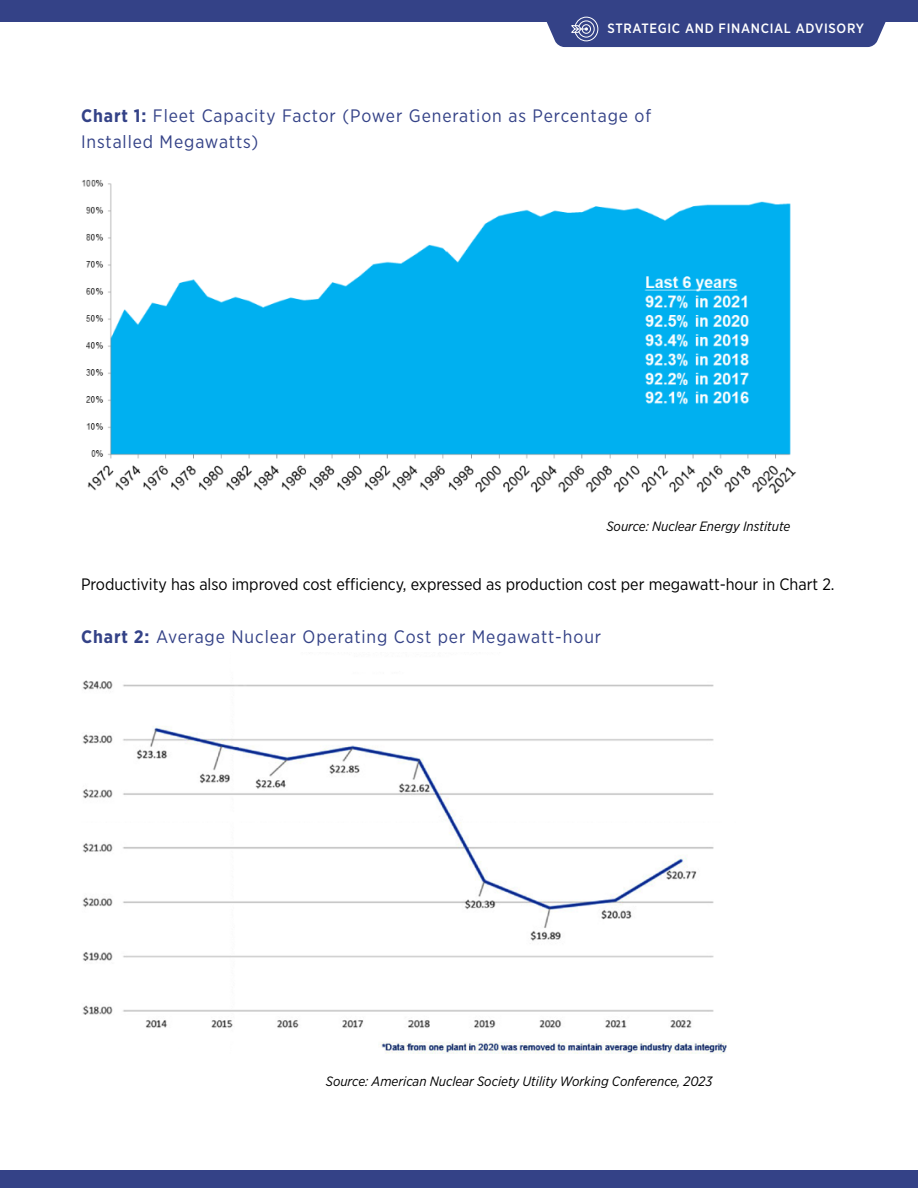
<style>
.page{position:relative;width:918px;height:1188px;background:#fff}
.page>*{position:absolute;margin:0;border:0;box-sizing:border-box;transform-origin:0 0}
.Sidebar_Text{font:18px/25.5px "Gotham Narrow";letter-spacing:.05em;color:#344287}
.Body_Text{font:16.5px "Gotham Narrow";color:#000}
.Body_Text-2{font:italic 13.5px "Gotham Narrow";color:#000}
.t1{font:500 13.5px "Gotham Narrow";letter-spacing:.05em;color:#fff}
.s1{font-weight:700}
</style>
<div class="page">
<img style="left:82px;top:179px;width:714px;height:315px">
<img style="left:82px;top:680px;width:645px;height:374px">
<div style="left:782px;top:154px;width:50px;height:29px;background:#fff"></div>
<div style="left:0;top:1170px;width:918px;height:18px;background:#344287"></div>
<div style="left:0;top:0;width:918px;height:22px;background:#344287"></div>
<div style="left:546px;top:16px;width:340px;height:31px;background:#344287"></div>
<p class="t1" style="left:608px;top:20px;width:258px">STRATEGIC AND FINANCIAL ADVISORY</p>
<p class="Sidebar_Text" style="left:81px;top:103px;width:572px"><span class="s1">Chart 1:</span> Fleet Capacity Factor (Power Generation as Percentage of<br>Installed Megawatts)</p>
<p class="Body_Text-2" style="left:606px;top:518px;width:186px">Source: Nuclear Energy Institute</p>
<p class="Body_Text" style="left:81px;top:574px;width:755px">Productivity has also improved cost efficiency, expressed as production cost per megawatt-hour in Chart 2.</p>
<p class="Sidebar_Text" style="left:81px;top:623px;width:522px"><span class="s1">Chart 2:</span> Average Nuclear Operating Cost per Megawatt-hour</p>
<p class="Body_Text-2" style="left:326px;top:1073px;width:388px">Source: American Nuclear Society Utility Working Conference, 2023</p>
</div>
